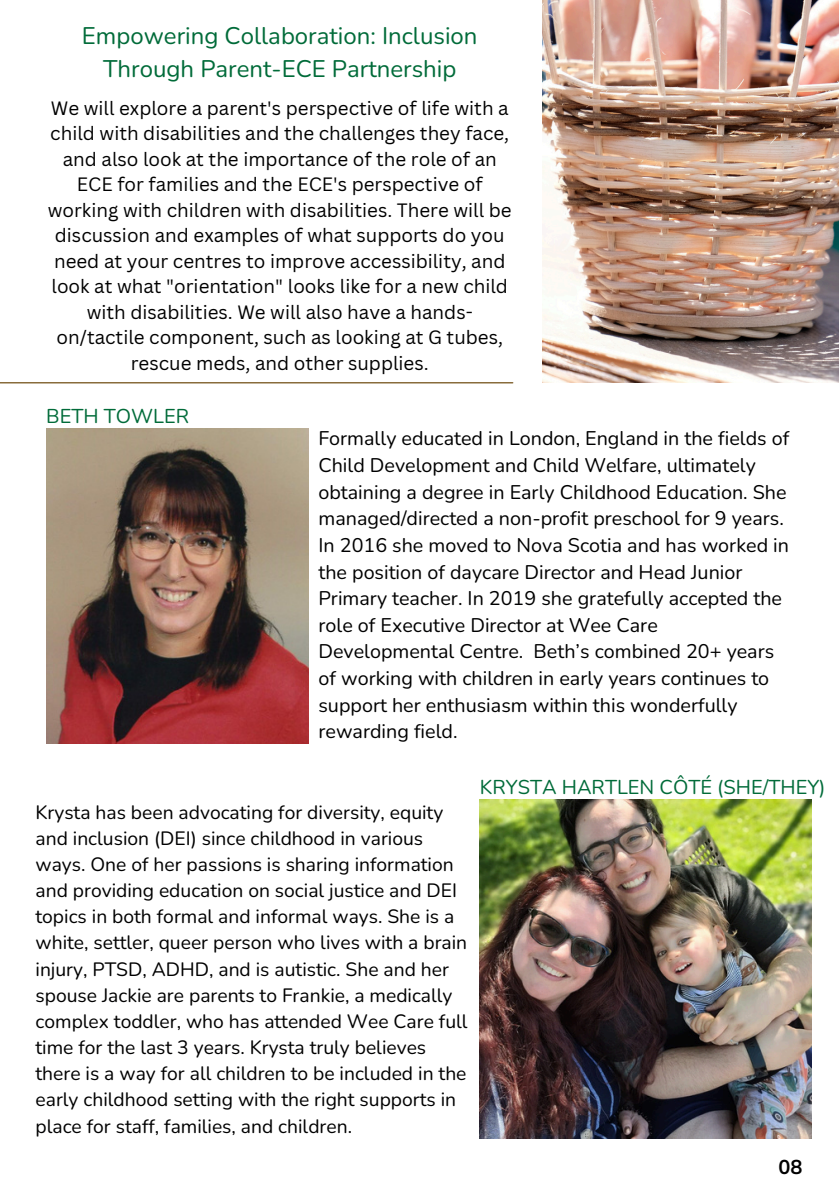
<style>
.page{position:relative;width:839px;height:1191px;background:#fff}
.page>*{position:absolute;margin:0;border:0;box-sizing:border-box;transform-origin:0 0}
.t1{font:24px/33px "Nunito";color:#016b39;text-align:center}
.t2{font:20px "Nunito";color:#016b39}
.t3{font:700 20px "Nunito";color:#000001}
.t4{font:19.8px/26.6px "Nunito";color:#000001}
.t5{font:19.2px/26.2px "Nunito";color:#000001}
.t6{font:18.8px/25.6px "Canva Sans";color:#000;text-align:center}
</style>
<div class="page">
<hr style="left:0;top:382px;width:512px;height:2px;background:#896c3c">
<img style="left:542px;top:0;width:296px;height:382px">
<img style="left:480px;top:800px;width:331px;height:339px">
<img style="left:46px;top:428px;width:263px;height:315px">
<p class="t1" style="left:82px;top:20px;width:397px">Empowering Collaboration: Inclusion<br>Through Parent-ECE Partnership</p>
<p class="t6" style="left:48px;top:94px;width:465px">We will explore a parent's perspective of life with a child with disabilities and the challenges they face, and also look at the importance of the role of an ECE for families and the ECE's perspective of working with children with disabilities. There will be discussion and examples of what supports do you need at your centres to improve accessibility, and look at what "orientation" looks like for a new child with disabilities. We will also have a hands&shy;on/tactile component, such as looking at G tubes, rescue meds, and other supplies.</p>
<h2 class="t2" style="left:46px;top:402px;width:144px">BETH TOWLER</h2>
<p class="t4" style="left:318px;top:426px;width:472px">Formally educated in London, England in the fields of Child Development and Child Welfare, ultimately obtaining a degree in Early Childhood Education. She managed/directed a non-profit preschool for 9 years.<br>In 2016 she moved to Nova Scotia and has worked in the position of daycare Director and Head Junior Primary teacher. In 2019 she gratefully accepted the role of Executive Director at Wee Care Developmental Centre. Beth’s combined 20+ years of working with children in early years continues to support her enthusiasm within this wonderfully rewarding field.</p>
<p class="t2" style="left:480px;top:774px;width:347px">KRYSTA HARTLEN CÔTÉ (SHE/THEY)</p>
<h2 class="t5" style="left:36px;top:799px;width:433px">Krysta has been advocating for diversity, equity and inclusion (DEI) since childhood in various ways. One of her passions is sharing information and providing education on social justice and DEI topics in both formal and informal ways. She is a white, settler, queer person who lives with a brain injury, PTSD, ADHD, and is autistic. She and her spouse Jackie are parents to Frankie, a medically complex toddler, who has attended Wee Care full time for the last 3 years. Krysta truly believes there is a way for all children to be included in the early childhood setting with the right supports in place for staff, families, and children.</h2>
<p class="t3" style="left:778px;top:1154px;width:25px">08</p>
</div>
